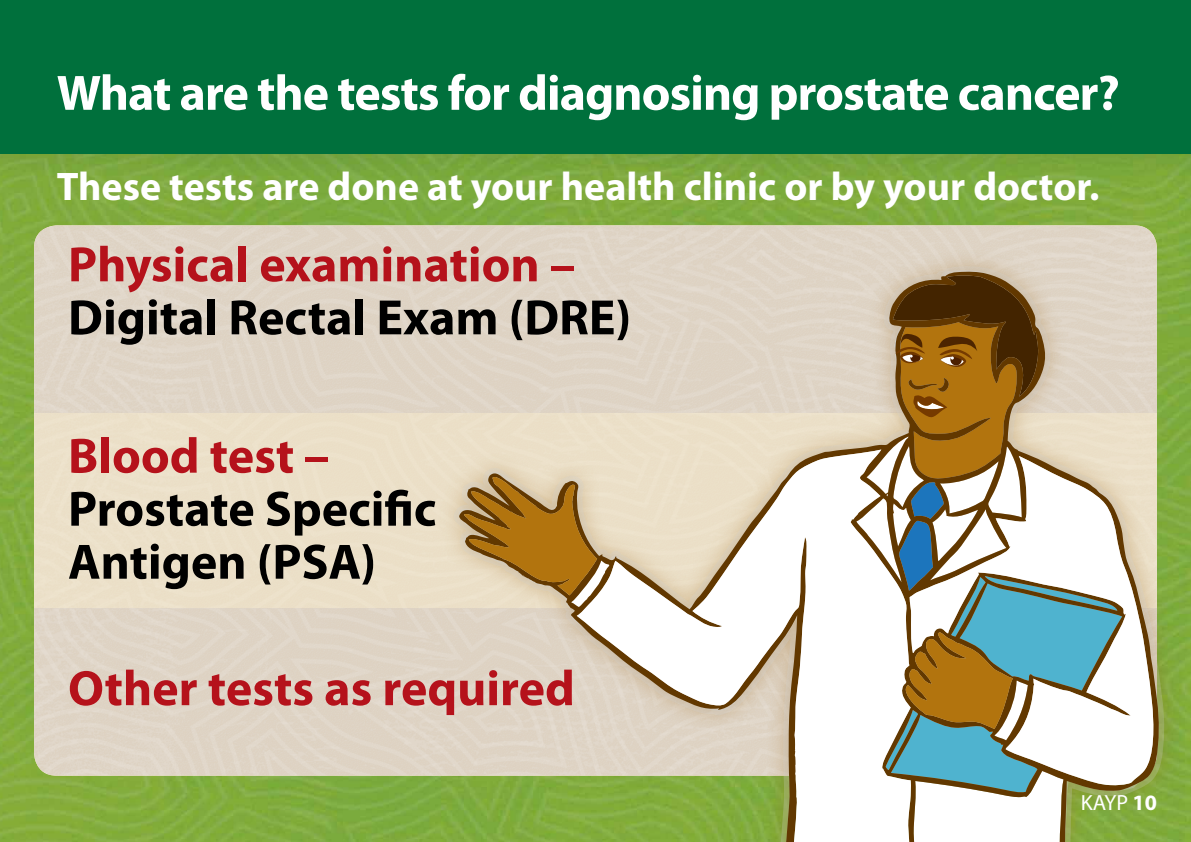
<style>
.page{position:relative;width:1191px;height:842px;background:#fff}
.page>*{position:absolute;margin:0;border:0;box-sizing:border-box;transform-origin:0 0}
.t1{font:700 50px "Myriad Pro";color:#b5121b}
.t2{font:700 50px/53px "Myriad Pro";color:#000}
.t3{font:700 50px "Myriad Pro";letter-spacing:-.02em;color:#fff}
.t4{font:700 40px "Myriad Pro";color:#fff}
.t5{font:22px "Myriad Pro";color:#fff}
.s1{font-weight:700}
</style>
<div class="page">
<img style="left:0;top:153px;width:1191px;height:689px">
<div style="left:0;top:0;width:1191px;height:153px;background:#00703c"></div>
<div style="left:34px;top:225px;width:1123px;height:551px;background:#dfd4c6"></div>
<div style="left:34px;top:414px;width:401px;height:194px;background:#ebe0c8"></div>
<div style="left:435px;top:246px;width:749px;height:596px;background:#9e6614;opacity:.41"></div>
<svg style="left:459px;top:271px;width:700px;height:571px;background:#d8d2b9"></svg>
<svg style="left:577px;top:449px;width:273px;height:393px"></svg>
<svg style="left:1127px;top:456px;width:28px;height:329px"></svg>
<svg style="left:458px;top:471px;width:157px;height:141px;background:#c1a16d"></svg>
<svg style="left:850px;top:270px;width:277px;height:572px"></svg>
<p class="t3" style="left:57px;top:65px;width:1064px">What are the tests for diagnosing prostate cancer?</p>
<p class="t4" style="left:57px;top:164px;width:1044px">These tests are done at your health clinic or by your doctor.</p>
<p class="t1" style="left:68px;top:236px;width:508px">Physical examination –</p>
<p class="t2" style="left:68px;top:292px;width:564px">Digital Rectal Exam (DRE)</p>
<p class="t1" style="left:68px;top:428px;width:263px">Blood test –</p>
<p class="t2" style="left:68px;top:483px;width:370px">Prostate Specific<br>Antigen (PSA)</p>
<p class="t1" style="left:68px;top:660px;width:508px">Other tests as required</p>
<p class="t5" style="left:1080px;top:791px;width:78px">KAYP <span class="s1">10</span></p>
</div>
